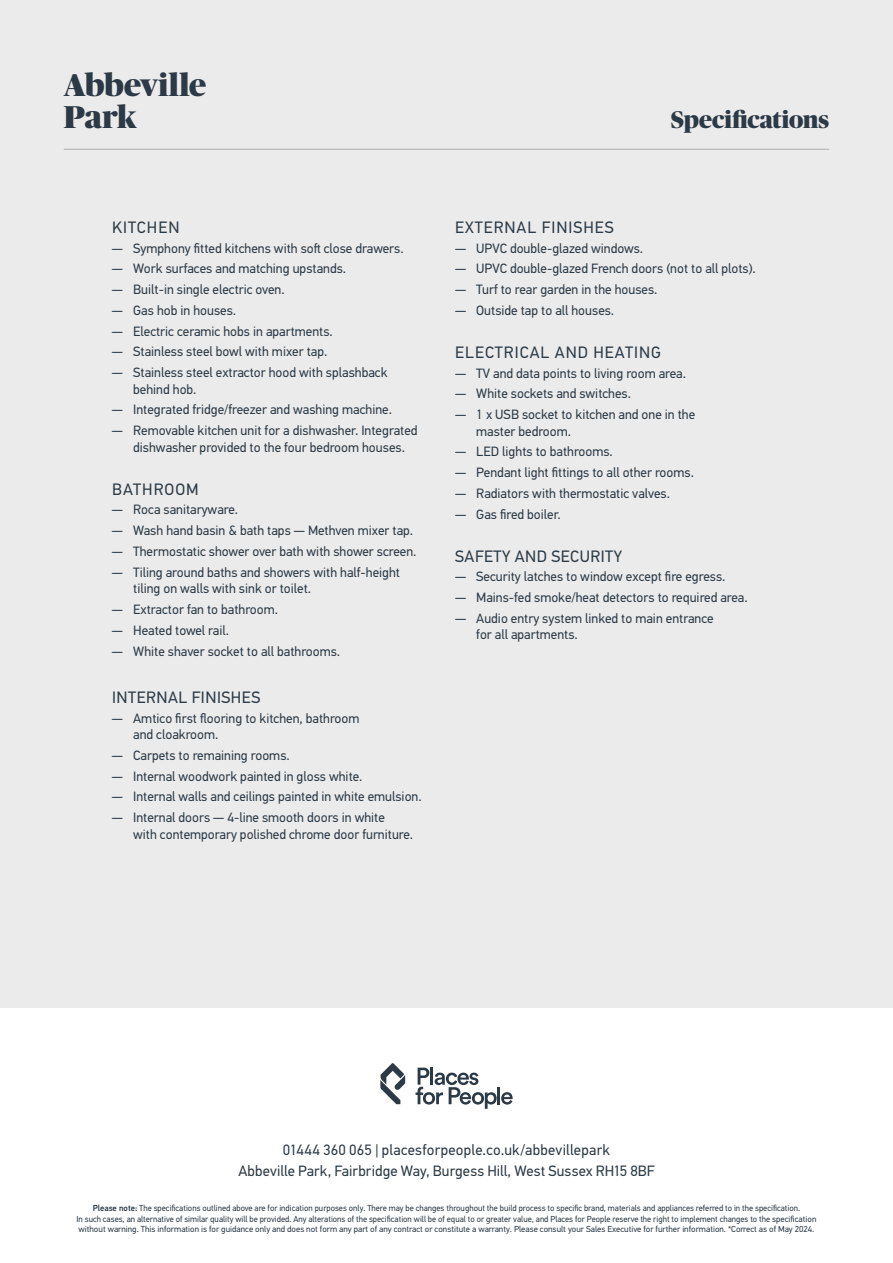
<style>
.page{position:relative;width:893px;height:1263px;background:#fff}
.page>*{position:absolute;margin:0;border:0;box-sizing:border-box;transform-origin:0 0}
.t1{font:900 31.5px "Publico Banner";letter-spacing:-.005em;color:#2b3a46}
.t2{font:900 24px "Publico Banner";color:#2b3a46}
.t3{font:16.5px "PF Din Text Std";letter-spacing:.06em;color:#2b3a46}
.t4{font:16.5px "PF Din Text Std";letter-spacing:.03em;color:#2b3a46}
.t5{font:15px "PF Din Text Std";letter-spacing:.01em;color:#2b3a46}
.t6{font:13.5px/16.5px "PF Din Text Std";color:#2b3a46}
.t7{font:8.7px/10.5px "PF Din Text Std";color:#2b3a46;text-align:center}
.s1{font-weight:500}
</style>
<div class="page">
<div style="left:0;top:0;width:893px;height:1008px;background:#ecebeb"></div>
<hr style="left:64px;top:149px;width:765px;height:1px;background:#aaadac">
<svg style="left:416px;top:1067px;width:97px;height:42px"></svg>
<svg style="left:380px;top:1063px;width:25px;height:41px"></svg>
<p class="t1" style="left:64px;top:62px;width:144px">Abbeville</p>
<p class="t1" style="left:64px;top:94px;width:74px">Park</p>
<p class="t2" style="left:671px;top:102px;width:160px">Specifications</p>
<p class="t3" style="left:112px;top:217px;width:69px">KITCHEN</p>
<p class="t6" style="left:112px;top:240px;width:293px">— Symphony fitted kitchens with soft close drawers.</p>
<p class="t6" style="left:112px;top:260px;width:236px">— Work surfaces and matching upstands.</p>
<p class="t6" style="left:112px;top:281px;width:174px">— Built-in single electric oven.</p>
<p class="t6" style="left:112px;top:302px;width:126px">— Gas hob in houses.</p>
<p class="t6" style="left:112px;top:323px;width:222px">— Electric ceramic hobs in apartments.</p>
<p class="t6" style="left:112px;top:343px;width:217px">— Stainless steel bowl with mixer tap.</p>
<p class="t6" style="left:133px;top:364px;width:256px;text-indent:-21px">— Stainless steel extractor hood with splashback behind hob.</p>
<p class="t6" style="left:112px;top:401px;width:281px">— Integrated fridge/freezer and washing machine.</p>
<p class="t6" style="left:133px;top:422px;width:286px;text-indent:-21px">— Removable kitchen unit for a dishwasher. Integrated dishwasher provided to the four bedroom houses.</p>
<p class="t3" style="left:112px;top:479px;width:88px">BATHROOM</p>
<p class="t6" style="left:112px;top:502px;width:128px">— Roca sanitaryware.</p>
<p class="t6" style="left:112px;top:522px;width:303px">— Wash hand basin &amp; bath taps — Methven mixer tap.</p>
<p class="t6" style="left:112px;top:543px;width:306px">— Thermostatic shower over bath with shower screen.</p>
<p class="t6" style="left:133px;top:564px;width:268px;text-indent:-21px">— Tiling around baths and showers with half-height tiling on walls with sink or toilet.</p>
<p class="t6" style="left:112px;top:601px;width:168px">— Extractor fan to bathroom.</p>
<p class="t6" style="left:112px;top:622px;width:119px">— Heated towel rail.</p>
<p class="t6" style="left:112px;top:643px;width:230px">— White shaver socket to all bathrooms.</p>
<p class="t4" style="left:112px;top:687px;width:150px">INTERNAL FINISHES</p>
<p class="t6" style="left:133px;top:710px;width:228px;text-indent:-21px">— Amtico first flooring to kitchen, bathroom and cloakroom.</p>
<p class="t6" style="left:112px;top:747px;width:179px">— Carpets to remaining rooms.</p>
<p class="t6" style="left:112px;top:768px;width:252px">— Internal woodwork painted in gloss white.</p>
<p class="t6" style="left:112px;top:789px;width:311px">— Internal walls and ceilings painted in white emulsion.</p>
<p class="t6" style="left:133px;top:809px;width:281px;text-indent:-21px">— Internal doors — 4-line smooth doors in white<br>with contemporary polished chrome door furniture.</p>
<p class="t3" style="left:455px;top:217px;width:160px">EXTERNAL FINISHES</p>
<p class="t6" style="left:455px;top:240px;width:190px">— UPVC double-glazed windows.</p>
<p class="t6" style="left:455px;top:260px;width:302px">— UPVC double-glazed French doors (not to all plots).</p>
<p class="t6" style="left:455px;top:281px;width:204px">— Turf to rear garden in the houses.</p>
<p class="t6" style="left:455px;top:302px;width:161px">— Outside tap to all houses.</p>
<p class="t3" style="left:455px;top:342px;width:207px">ELECTRICAL AND HEATING</p>
<p class="t6" style="left:455px;top:365px;width:233px">— TV and data points to living room area.</p>
<p class="t6" style="left:455px;top:386px;width:178px">— White sockets and switches.</p>
<p class="t6" style="left:476px;top:406px;width:220px;text-indent:-21px">— 1 x USB socket to kitchen and one in the master bedroom.</p>
<p class="t6" style="left:455px;top:444px;width:159px">— LED lights to bathrooms.</p>
<p class="t6" style="left:455px;top:464px;width:240px">— Pendant light fittings to all other rooms.</p>
<p class="t6" style="left:455px;top:485px;width:216px">— Radiators with thermostatic valves.</p>
<p class="t6" style="left:455px;top:506px;width:107px">— Gas fired boiler.</p>
<p class="t4" style="left:455px;top:546px;width:168px">SAFETY AND SECURITY</p>
<p class="t6" style="left:455px;top:569px;width:272px">— Security latches to window except fire egress.</p>
<p class="t6" style="left:455px;top:589px;width:294px">— Mains-fed smoke/heat detectors to required area.</p>
<p class="t6" style="left:476px;top:610px;width:239px;text-indent:-21px">— Audio entry system linked to main entrance for all apartments.</p>
<p class="t5" style="left:283px;top:1141px;width:329px">01444 360 065 | placesforpeople.co.uk/abbevillepark</p>
<p class="t5" style="left:238px;top:1162px;width:418px">Abbeville Park, Fairbridge Way, Burgess Hill, West Sussex RH15 8BF</p>
<p class="t7" style="left:77px;top:1203px;width:741px"><span class="s1">Please note:</span> The specifications outlined above are for indication purposes only. There may be changes throughout the build process to specific brand, materials and appliances referred to in the specification.<br>In such cases, an alternative of similar quality will be provided. Any alterations of the specification will be of equal to or greater value, and Places for People reserve the right to implement changes to the specification without warning. This information is for guidance only and does not form any part of any contract or constitute a warranty. Please consult your Sales Executive for further information. *Correct as of May 2024.</p>
</div>
